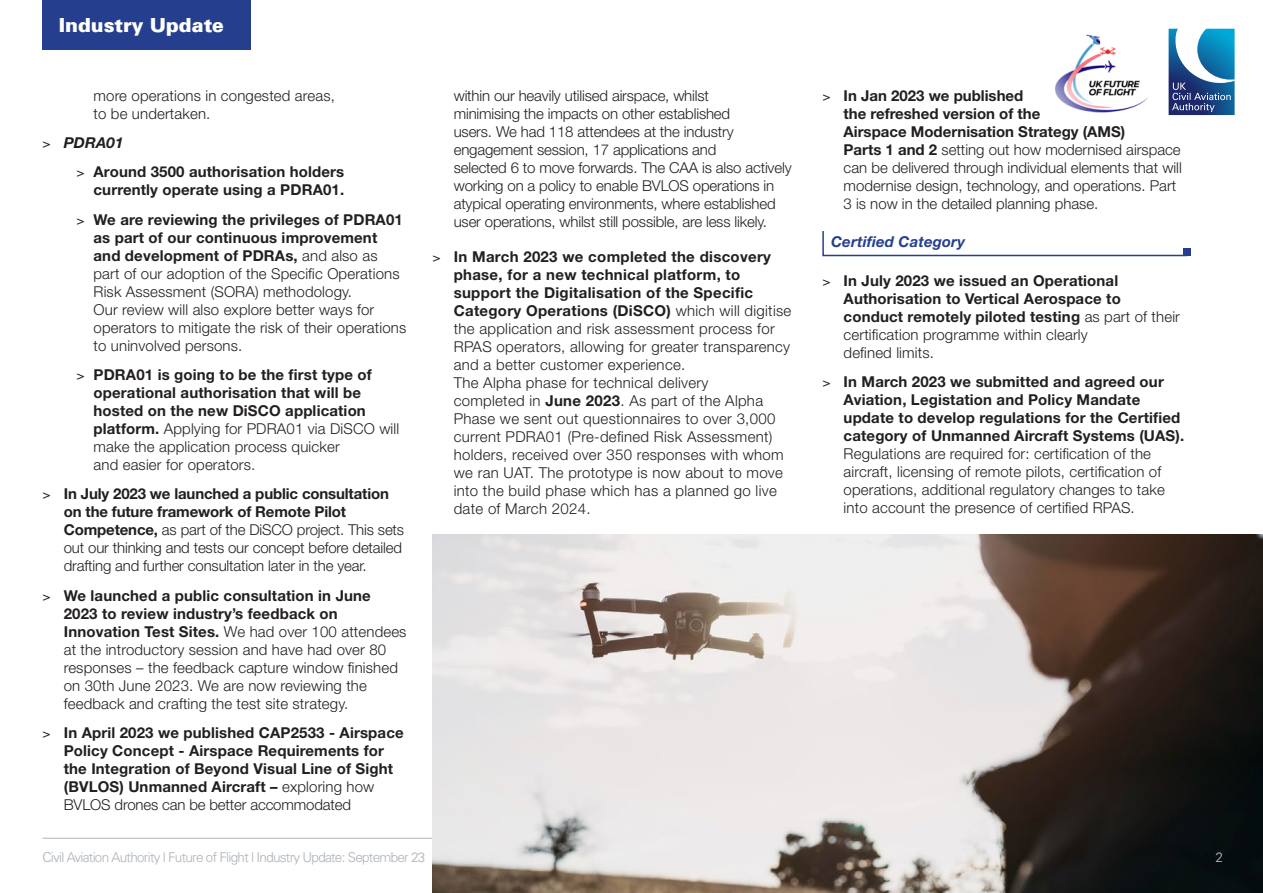
<style>
.page{position:relative;width:1263px;height:893px;background:#fff}
.page>*{position:absolute;margin:0;border:0;box-sizing:border-box;transform-origin:0 0}
.t1{font:900 19.35px "Univers";color:#fff}
.t2{font:300 15px/18px "Helvetica Neue LT Std";letter-spacing:.01em;color:#231f20}
.t3{font:700 15px/18px "Helvetica Neue LT Std";letter-spacing:.01em;color:#231f20}
.t4{font:300 15px/18px "Helvetica Neue LT Std";letter-spacing:-.01em;color:#231f20}
.Default{font:italic 700 15px "Helvetica Neue LT Std";letter-spacing:.01em;color:#253f8e}
.t5{font:italic 700 15px "Helvetica Neue LT Std";letter-spacing:.01em;color:#231f20}
.No_Spacing{font:300 13.5px "Univers";letter-spacing:-.05em;color:#afb6bd}
.s1{font-weight:700}
.s2{font-weight:300}
</style>
<div class="page">
<hr style="left:43px;top:838px;width:1220px;height:1px;background:#afb6bd">
<img style="left:432px;top:535px;width:831px;height:358px">
<div style="left:43px;top:0;width:208px;height:50px;background:#253f8e"></div>
<svg style="left:1168px;top:29px;width:66px;height:86px"></svg>
<div style="left:1183px;top:248px;width:8px;height:8px;background:#253f8e"></div>
<svg style="left:822px;top:231px;width:366px;height:26px"></svg>
<img style="left:1055px;top:34px;width:93px;height:79px">
<p class="t1" style="left:59px;top:13px;width:167px">Industry Update</p>
<p class="t2" style="left:94px;top:86px;width:243px">more operations in congested areas, to be undertaken.</p>
<p class="t5" style="left:64px;top:134px;width:61px">PDRA01</p>
<p class="t3" style="left:94px;top:163px;width:252px">Around 3500 authorisation holders currently operate using a PDRA01.</p>
<p class="t2" style="left:94px;top:210px;width:314px"><span class="s1">We are reviewing the privileges of PDRA01 as part of our continuous improvement and development of PDRAs,</span> and also as part of our adoption of the Specific Operations Risk Assessment (SORA) methodology.<br>Our review will also explore better ways for operators to mitigate the risk of their operations to uninvolved persons.</p>
<p class="t3" style="left:94px;top:365px;width:307px">PDRA01 is going to be the first type of operational authorisation that will be hosted on the new DiSCO application platform. <span class="s2">Applying for PDRA01 via DiSCO will make the application process quicker<br>and easier for operators.</span></p>
<p class="t4" style="left:64px;top:485px;width:342px"><span class="s1">In July 2023 we launched a public consultation on the future framework of Remote Pilot Competence,</span> as part of the DiSCO project. This sets out our thinking and tests our concept before detailed drafting and further consultation later in the year.</p>
<p class="t2" style="left:64px;top:586px;width:344px"><span class="s1">We launched a public consultation in June 2023 to review industry’s feedback on Innovation Test Sites.</span> We had over 100 attendees at the introductory session and have had over 80 responses – the feedback capture window finished on 30th June 2023. We are now reviewing the feedback and crafting the test site strategy.</p>
<p class="t3" style="left:64px;top:723px;width:341px">In April 2023 we published CAP2533 - Airspace Policy Concept - Airspace Requirements for the Integration of Beyond Visual Line of Sight (BVLOS) Unmanned Aircraft – <span class="s2">exploring how BVLOS drones can be better accommodated</span></p>
<p class="t4" style="left:454px;top:86px;width:339px">within our heavily utilised airspace, whilst<br>minimising the impacts on other established<br>users. We had 118 attendees at the industry engagement session, 17 applications and<br>selected 6 to move forwards. The CAA is also actively working on a policy to enable BVLOS operations in atypical operating environments, where established user operations, whilst still possible, are less likely.</p>
<p class="t2" style="left:454px;top:247px;width:339px"><span class="s1">In March 2023 we completed the discovery phase, for a new technical platform, to support the Digitalisation of the Specific Category Operations (DiSCO)</span> which will digitise the application and risk assessment process for RPAS operators, allowing for greater transparency and a better customer experience.<br>The Alpha phase for technical delivery<br>completed in <span class="s1">June 2023</span>. As part of the Alpha Phase we sent out questionnaires to over 3,000 current PDRA01 (Pre-defined Risk Assessment) holders, received over 350 responses with whom we ran UAT. The prototype is now about to move into the build phase which has a planned go live date of March 2024.</p>
<p class="t2" style="left:844px;top:86px;width:340px"><span class="s1">In Jan 2023 we published<br>the refreshed version of the<br>Airspace Modernisation Strategy (AMS)<br>Parts 1 and 2</span> setting out how modernised airspace can be delivered through individual elements that will modernise design, technology, and operations. Part 3 is now in the detailed planning phase.</p>
<p class="Default" style="left:831px;top:233px;width:136px">Certified Category</p>
<p class="t3" style="left:844px;top:271px;width:338px">In July 2023 we issued an Operational Authorisation to Vertical Aerospace to conduct remotely piloted testing <span class="s2">as part of their certification programme within clearly<br>defined limits.</span></p>
<p class="t2" style="left:844px;top:372px;width:342px"><span class="s1">In March 2023 we submitted and agreed our Aviation, Legistation and Policy Mandate update to develop regulations for the Certified category of Unmanned Aircraft Systems (UAS).<br></span>Regulations are required for: certification of the aircraft, licensing of remote pilots, certification of operations, additional regulatory changes to take into account the presence of certified RPAS.</p>
<p class="No_Spacing" style="left:43px;top:849px;width:384px">Civil Aviation Authority | Future of Flight | Industry Update: September 23</p>
<p class="No_Spacing" style="left:1215px;top:849px;width:9px">2</p>
</div>
